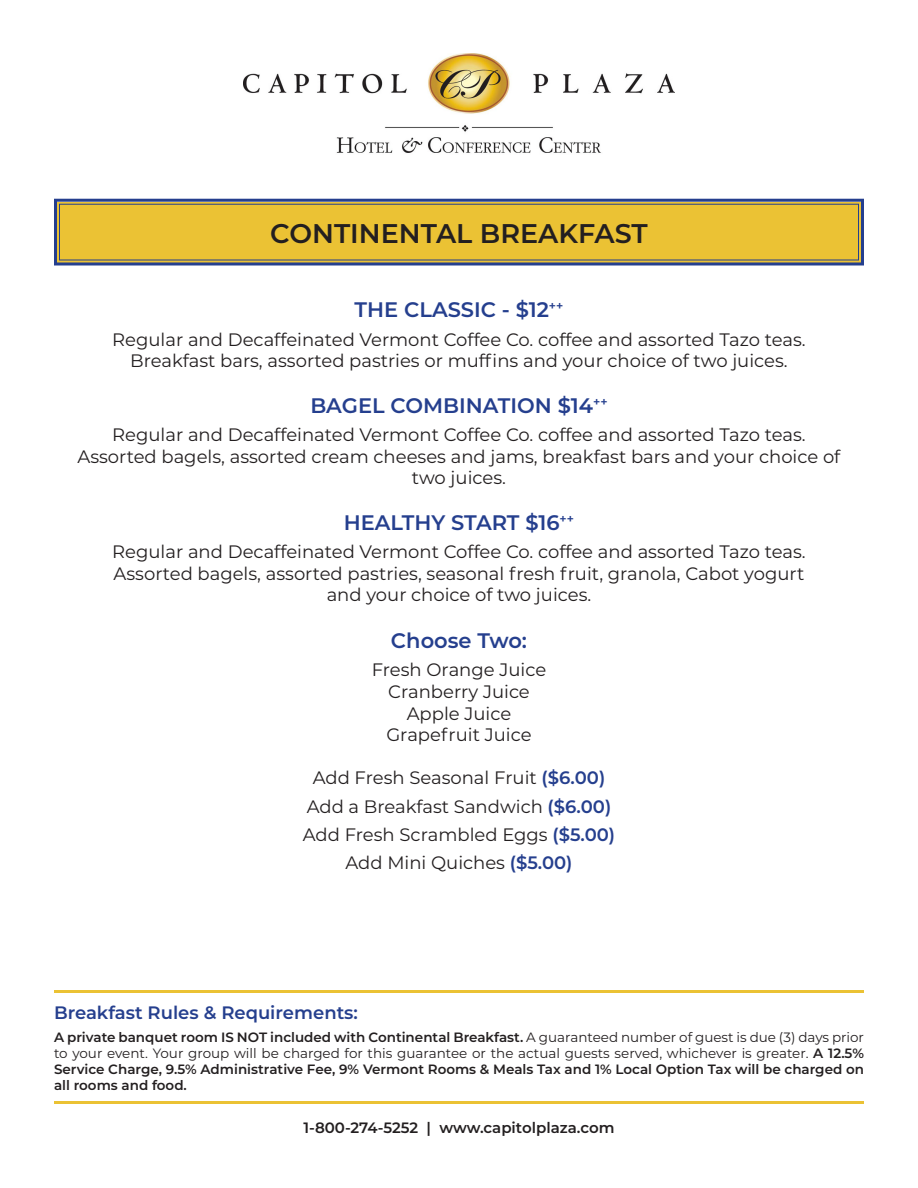
<style>
.page{position:relative;width:918px;height:1188px;background:#fff}
.page>*{position:absolute;margin:0;border:0;box-sizing:border-box;transform-origin:0 0}
.t1{font:600 27px "Montserrat";color:#231f20}
.t2{font:600 21px "Montserrat";color:#253f8e}
.t3{font:18px/21.6px "Montserrat";color:#231f20;text-align:center}
.t4{font:600 18px "Montserrat";color:#253f8e}
.t5{font:600 15px "Montserrat";color:#231f20}
.t6{font:600 13.5px/16.2px "Montserrat";color:#231f20;text-align:justify}
.s1{font-weight:600;color:#253f8e}
.s2{font-weight:400}
</style>
<div class="page">
<hr style="left:54px;top:990px;width:810px;height:3px;background:#ebc234">
<hr style="left:54px;top:1101px;width:810px;height:3px;background:#ebc234">
<svg style="left:54px;top:198px;width:810px;height:68px;background:#d6b542"></svg>
<div style="left:59px;top:204px;width:800px;height:57px;border:1px solid #253f8e"></div>
<img style="left:243px;top:54px;width:432px;height:99px">
<p class="t1" style="left:270px;top:214px;width:379px">CONTINENTAL BREAKFAST</p>
<p class="t2" style="left:355px;top:295px;width:210px">THE CLASSIC - $12<sup>++</sup></p>
<p class="t3" style="left:112px;top:328px;width:695px">Regular and Decaffeinated Vermont Coffee Co. coffee and assorted Tazo teas.</p>
<p class="t3" style="left:130px;top:349px;width:659px">Breakfast bars, assorted pastries or muffins and your choice of two juices.</p>
<p class="t2" style="left:310px;top:390px;width:299px">BAGEL COMBINATION $14<sup>++</sup></p>
<p class="t3" style="left:112px;top:423px;width:695px">Regular and Decaffeinated Vermont Coffee Co. coffee and assorted Tazo teas.</p>
<p class="t3" style="left:78px;top:445px;width:764px">Assorted bagels, assorted cream cheeses and jams, breakfast bars and your choice of two juices.</p>
<p class="t2" style="left:344px;top:507px;width:232px">HEALTHY START $16<sup>++</sup></p>
<p class="t3" style="left:112px;top:540px;width:695px">Regular and Decaffeinated Vermont Coffee Co. coffee and assorted Tazo teas.</p>
<p class="t3" style="left:114px;top:562px;width:692px">Assorted bagels, assorted pastries, seasonal fresh fruit, granola, Cabot yogurt and your choice of two juices.</p>
<p class="t2" style="left:391px;top:626px;width:138px">Choose Two:</p>
<p class="t3" style="left:372px;top:659px;width:176px">Fresh Orange Juice</p>
<p class="t3" style="left:388px;top:680px;width:143px">Cranberry Juice</p>
<p class="t3" style="left:407px;top:702px;width:106px">Apple Juice</p>
<p class="t3" style="left:386px;top:723px;width:147px">Grapefruit Juice</p>
<p class="t3" style="left:313px;top:767px;width:294px">Add Fresh Seasonal Fruit <span class="s1">($6.00)</span></p>
<p class="t3" style="left:307px;top:795px;width:306px">Add a Breakfast Sandwich <span class="s1">($6.00)</span></p>
<p class="t3" style="left:303px;top:823px;width:314px">Add Fresh Scrambled Eggs <span class="s1">($5.00)</span></p>
<p class="t3" style="left:345px;top:852px;width:229px">Add Mini Quiches <span class="s1">($5.00)</span></p>
<p class="t4" style="left:54px;top:1000px;width:305px">Breakfast Rules &amp; Requirements:</p>
<p class="t6" style="left:54px;top:1028px;width:812px">A private banquet room IS NOT included with Continental Breakfast. <span class="s2">A guaranteed number of guest is due (3) days prior to your event. Your group will be charged for this guarantee or the actual guests served, whichever is greater.</span> A 12.5% Service Charge, 9.5% Administrative Fee, 9% Vermont Rooms &amp; Meals Tax and 1% Local Option Tax will be charged on all rooms and food.</p>
<p class="t5" style="left:304px;top:1117px;width:312px">1-800-274-5252 | www.capitolplaza.com</p>
</div>
